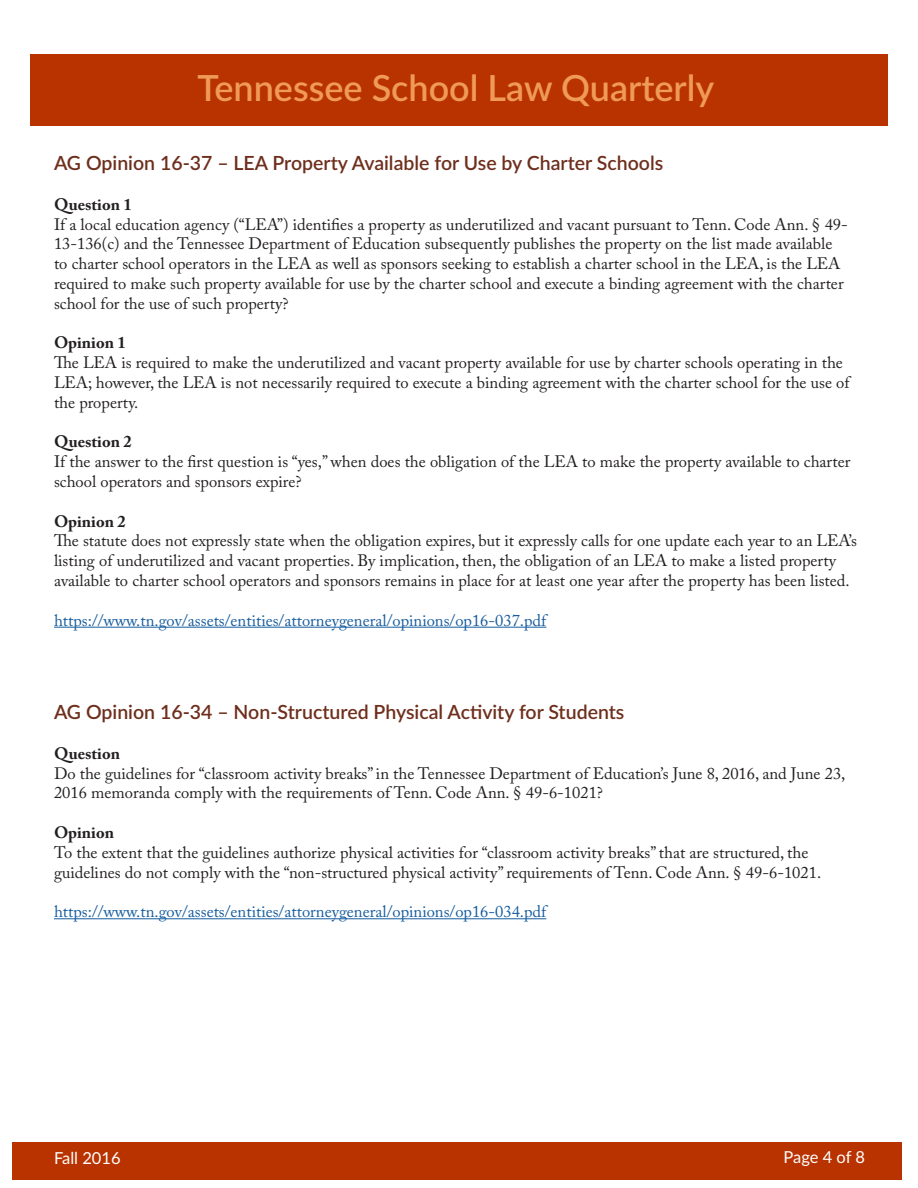
<style>
.page{position:relative;width:918px;height:1188px;background:#fff}
.page>*{position:absolute;margin:0;border:0;box-sizing:border-box;transform-origin:0 0}
.t1{font:600 36px "Lato";color:#ef9a56}
.t2{font:600 19.5px "Lato";color:#6e2f1d}
.t3{font:16.5px/19.8px "Adobe Caslon Pro";color:#231f20}
.t4{font:16.5px "Adobe Caslon Pro";color:#175d9e}
.t5{font:700 16.5px "Adobe Caslon Pro";color:#231f20}
.t6{font:16.5px "Lato";color:#fff}
</style>
<div class="page">
<div style="left:12px;top:1142px;width:890px;height:38px;background:#b93300"></div>
<div style="left:30px;top:54px;width:858px;height:72px;background:#b93300"></div>
<hr style="left:54px;top:627px;width:492px;height:1px;background:#175d9e">
<hr style="left:54px;top:918px;width:492px;height:1px;background:#175d9e">
<h1 class="t1" style="left:197px;top:62px;width:519px">Tennessee School Law Quarterly</h1>
<p class="t2" style="left:54px;top:149px;width:611px">AG Opinion 16-37 – LEA Property Available for Use by Charter Schools</p>
<p class="t5" style="left:54px;top:194px;width:79px">Question 1</p>
<p class="t3" style="left:54px;top:214px;width:795px">If a local education agency (“LEA”) identifies a property as underutilized and vacant pursuant to Tenn. Code Ann. § 49- 13-136(c) and the Tennessee Department of Education subsequently publishes the property on the list made available to charter school operators in the LEA as well as sponsors seeking to establish a charter school in the LEA, is the LEA required to make such property available for use by the charter school and execute a binding agreement with the charter school for the use of such property?</p>
<p class="t5" style="left:54px;top:333px;width:73px">Opinion 1</p>
<p class="t3" style="left:54px;top:353px;width:797px">The LEA is required to make the underutilized and vacant property available for use by charter schools operating in the<br>LEA; however, the LEA is not necessarily required to execute a binding agreement with the charter school for the use of the property.</p>
<p class="t5" style="left:54px;top:432px;width:79px">Question 2</p>
<p class="t3" style="left:54px;top:452px;width:798px">If the answer to the first question is “yes,” when does the obligation of the LEA to make the property available to charter school operators and sponsors expire?</p>
<p class="t5" style="left:54px;top:511px;width:73px">Opinion 2</p>
<p class="t3" style="left:54px;top:531px;width:804px">The statute does not expressly state when the obligation expires, but it expressly calls for one update each year to an LEA’s listing of underutilized and vacant properties. By implication, then, the obligation of an LEA to make a listed property available to charter school operators and sponsors remains in place for at least one year after the property has been listed.</p>
<p class="t4" style="left:54px;top:610px;width:494px">https://www.tn.gov/assets/entities/attorneygeneral/opinions/op16-037.pdf</p>
<p class="t2" style="left:54px;top:698px;width:572px">AG Opinion 16-34 – Non-Structured Physical Activity for Students</p>
<p class="t5" style="left:54px;top:743px;width:68px">Question</p>
<p class="t3" style="left:54px;top:763px;width:793px">Do the guidelines for “classroom activity breaks” in the Tennessee Department of Education’s June 8, 2016, and June 23,<br>2016 memoranda comply with the requirements of Tenn. Code Ann. § 49-6-1021?</p>
<p class="t5" style="left:54px;top:823px;width:62px">Opinion</p>
<p class="t3" style="left:54px;top:842px;width:769px">To the extent that the guidelines authorize physical activities for “classroom activity breaks” that are structured, the guidelines do not comply with the “non-structured physical activity” requirements of Tenn. Code Ann. § 49-6-1021.</p>
<p class="t4" style="left:54px;top:902px;width:494px">https://www.tn.gov/assets/entities/attorneygeneral/opinions/op16-034.pdf</p>
<p class="t6" style="left:54px;top:1147px;width:68px">Fall 2016</p>
<p class="t6" style="left:784px;top:1145px;width:83px">Page 4 of 8</p>
</div>
